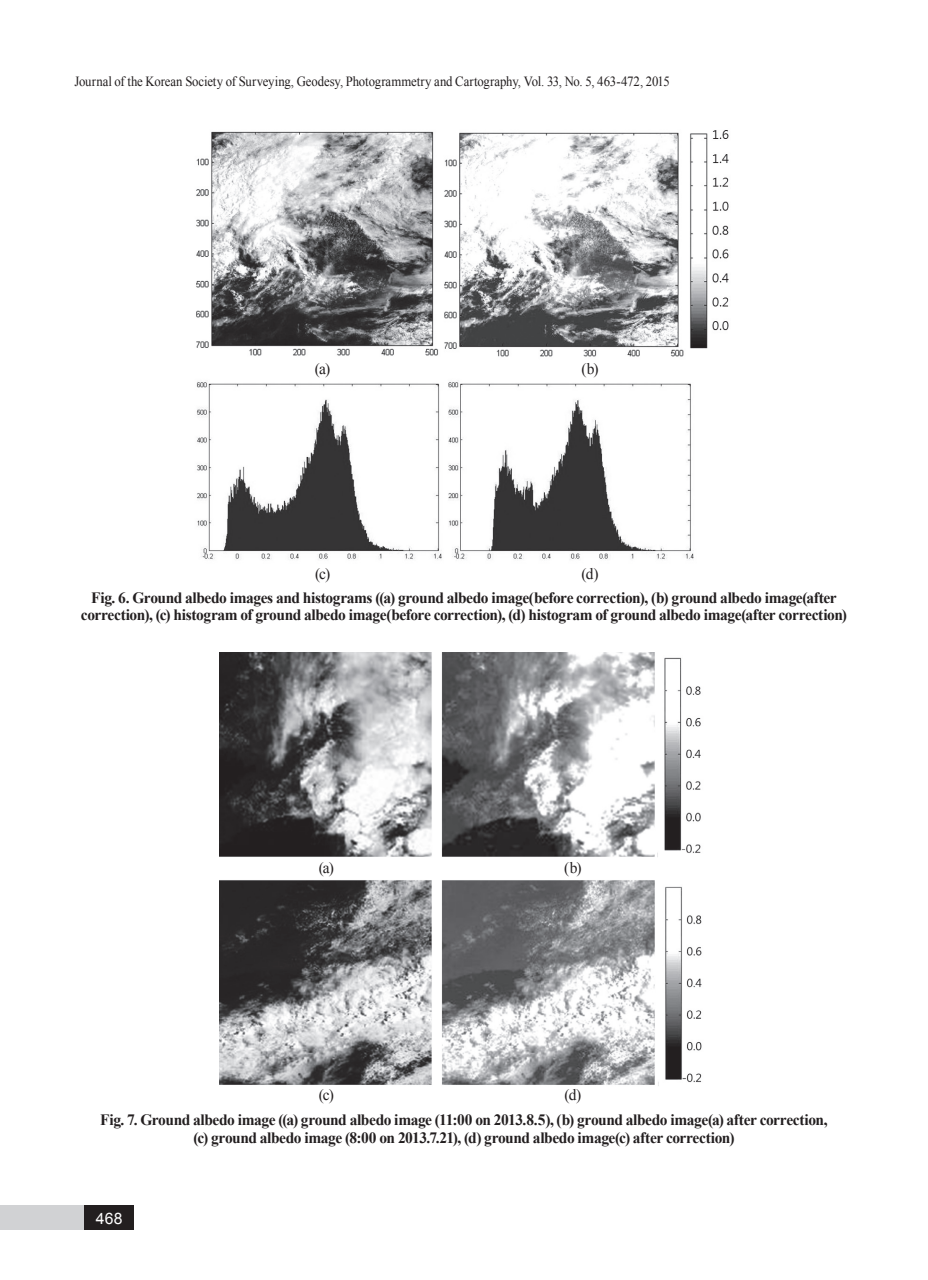
<style>
.page{position:relative;width:928px;height:1280px;background:#fff}
.page>*{position:absolute;margin:0;border:0;box-sizing:border-box;transform-origin:0 0}
.그림제목{font:700 15.75px/17.5px "Times New Roman";letter-spacing:-.025em;color:#231f20;text-align:center}
.본문새로{font:15.75px "Times New Roman";color:#231f20}
.t1{font:15.75px "Arial";color:#fff}
.t2{font:14px "Times New Roman";letter-spacing:-.01em;color:#231f20;scale:.91 1}
</style>
<div class="page">
<div style="left:0;top:1205px;width:134px;height:25px;background:#d1d2d4"></div>
<div style="left:84px;top:1205px;width:50px;height:25px;background:#231f20"></div>
<img style="left:196px;top:130px;width:533px;height:430px">
<img style="left:219px;top:653px;width:483px;height:433px">
<p class="t2" style="left:74px;top:72px;width:655px">Journal of the Korean Society of Surveying, Geodesy, Photogrammetry and Cartography, Vol. 33, No. 5, 463-472, 2015</p>
<p class="본문새로" style="left:315px;top:358px;width:17px">(a)</p>
<p class="본문새로" style="left:315px;top:563px;width:17px">(c)</p>
<p class="본문새로" style="left:581px;top:358px;width:19px">(b)</p>
<p class="본문새로" style="left:581px;top:563px;width:18px">(d)</p>
<p class="그림제목" style="left:81px;top:589px;width:767px">Fig. 6. Ground albedo images and histograms ((a) ground albedo image(before correction), (b) ground albedo image(after correction), (c) histogram of ground albedo image(before correction), (d) histogram of ground albedo image(after correction)</p>
<p class="본문새로" style="left:319px;top:857px;width:17px">(a)</p>
<p class="본문새로" style="left:319px;top:1084px;width:17px">(c)</p>
<p class="본문새로" style="left:564px;top:857px;width:19px">(b)</p>
<p class="본문새로" style="left:564px;top:1084px;width:18px">(d)</p>
<p class="그림제목" style="left:100px;top:1111px;width:729px">Fig. 7. Ground albedo image ((a) ground albedo image (11:00 on 2013.8.5), (b) ground albedo image(a) after correction,</p>
<p class="그림제목" style="left:193px;top:1128px;width:543px">(c) ground albedo image (8:00 on 2013.7.21), (d) ground albedo image(c) after correction)</p>
<p class="t1" style="left:96px;top:1208px;width:28px">468</p>
</div>
